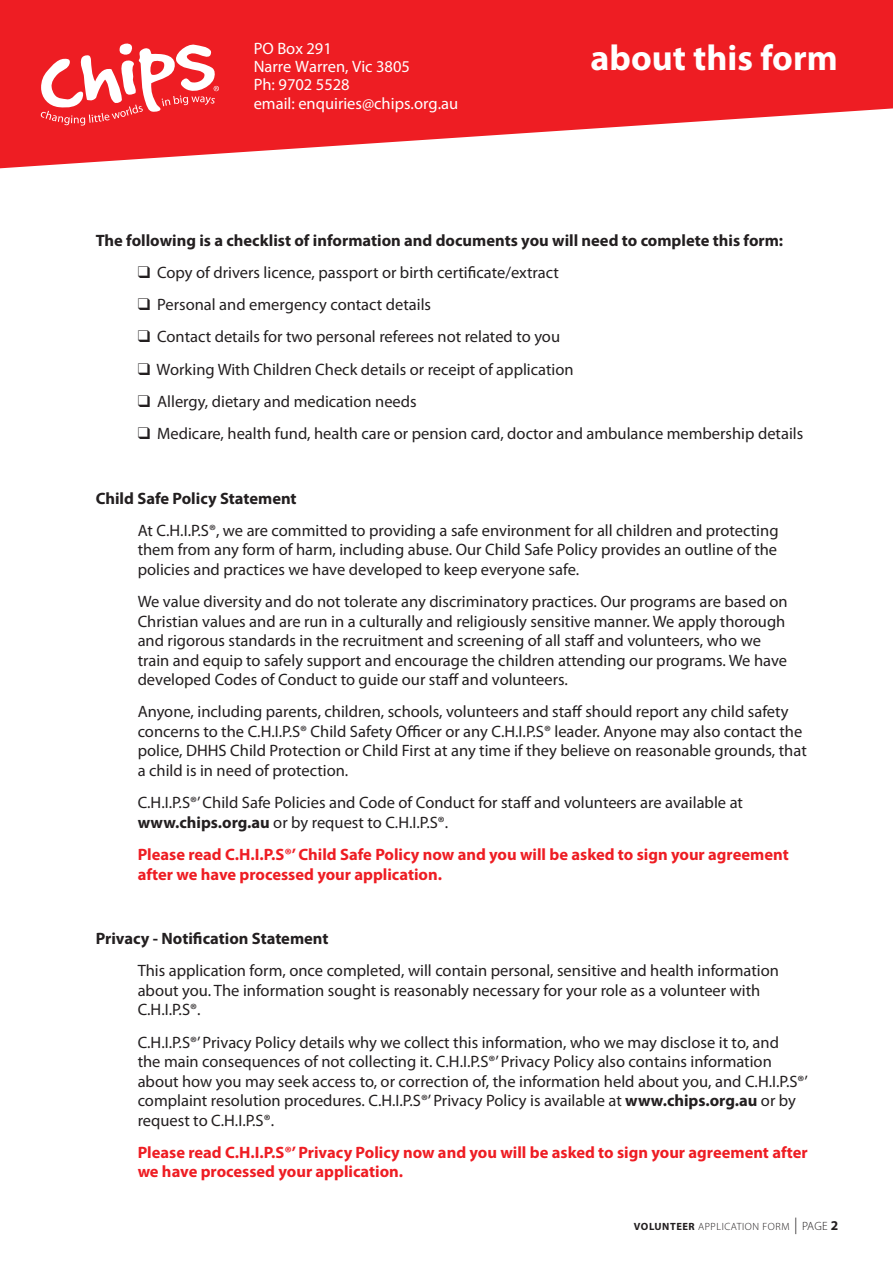
<style>
.page{position:relative;width:893px;height:1263px;background:#fff}
.page>*{position:absolute;margin:0;border:0;box-sizing:border-box;transform-origin:0 0}
.t1{font:700 36px "Myriad Pro";color:#fff}
.t2{font:16.5px/19.5px "Myriad Pro";color:#231f20}
.t3{font:700 16.5px/19.5px "Myriad Pro";color:#ee1d23}
.t4{font:700 16.5px "Myriad Pro";color:#231f20}
.t5{font:16.5px/18px "Myriad Pro";color:#fff}
.t6{font:300 10.5px "Myriad Pro";letter-spacing:.05em;color:#231f20}
.s1{font-weight:700}
.s2{font-size:16.5px}
.s3{font-size:12px}
.s4{font-weight:700;font-size:13.5px}
</style>
<div class="page">
<svg style="left:0;top:0;width:893px;height:168px;fill:#ee1d23"></svg>
<svg style="left:40px;top:43px;width:179px;height:83px"></svg>
<p class="t5" style="left:254px;top:40px;width:158px">PO Box 291<br>Narre Warren, Vic 3805</p>
<h1 class="t1" style="left:590px;top:34px;width:249px">about this form</h1>
<p class="t5" style="left:254px;top:76px;width:206px">Ph: 9702 5528<br>email: enquiries@chips.org.au</p>
<p class="t4" style="left:96px;top:229px;width:689px">The following is a checklist of information and documents you will need to complete this form:</p>
<p class="t2" style="left:138px;top:262px;width:423px">❑ Copy of drivers licence, passport or birth certificate/extract</p>
<p class="t2" style="left:138px;top:294px;width:295px">❑ Personal and emergency contact details</p>
<p class="t2" style="left:138px;top:327px;width:424px">❑ Contact details for two personal referees not related to you</p>
<p class="t2" style="left:138px;top:359px;width:437px">❑ Working With Children Check details or receipt of application</p>
<p class="t2" style="left:138px;top:391px;width:281px">❑ Allergy, dietary and medication needs</p>
<p class="t2" style="left:138px;top:424px;width:667px">❑ Medicare, health fund, health care or pension card, doctor and ambulance membership details</p>
<p class="t4" style="left:96px;top:487px;width:203px">Child Safe Policy Statement</p>
<p class="t2" style="left:138px;top:520px;width:642px;text-align:justify">At C.H.I.P.S®, we are committed to providing a safe environment for all children and protecting them from any form of harm, including abuse. Our Child Safe Policy provides an outline of the policies and practices we have developed to keep everyone safe.</p>
<p class="t2" style="left:138px;top:592px;width:652px">We value diversity and do not tolerate any discriminatory practices. Our programs are based on Christian values and are run in a culturally and religiously sensitive manner. We apply thorough and rigorous standards in the recruitment and screening of all staff and volunteers, who we train and equip to safely support and encourage the children attending our programs. We have developed Codes of Conduct to guide our staff and volunteers.</p>
<p class="t2" style="left:138px;top:702px;width:671px">Anyone, including parents, children, schools, volunteers and staff should report any child safety concerns to the C.H.I.P.S® Child Safety Officer or any C.H.I.P.S® leader. Anyone may also contact the police, DHHS Child Protection or Child First at any time if they believe on reasonable grounds, that a child is in need of protection.</p>
<p class="t2" style="left:138px;top:793px;width:607px">C.H.I.P.S®’ Child Safe Policies and Code of Conduct for staff and volunteers are available at <span class="s1">www.chips.org.au</span> or by request to C.H.I.P.S®.</p>
<p class="t3" style="left:138px;top:844px;width:652px">Please read C.H.I.P.S®’ Child Safe Policy now and you will be asked to sign your agreement after we have processed your application.</p>
<p class="t4" style="left:96px;top:928px;width:234px">Privacy - Notification Statement</p>
<p class="t2" style="left:138px;top:961px;width:643px">This application form, once completed, will contain personal, sensitive and health information about you. The information sought is reasonably necessary for your role as a volunteer with<br>C.H.I.P.S®.</p>
<p class="t2" style="left:138px;top:1032px;width:672px">C.H.I.P.S®’ Privacy Policy details why we collect this information, who we may disclose it to, and<br>the main consequences of not collecting it. C.H.I.P.S®’ Privacy Policy also contains information about how you may seek access to, or correction of, the information held about you, and C.H.I.P.S®’ complaint resolution procedures. C.H.I.P.S®’ Privacy Policy is available at <span class="s1">www.chips.org.au</span> or by request to C.H.I.P.S®.</p>
<p class="t3" style="left:138px;top:1142px;width:672px">Please read C.H.I.P.S®’ Privacy Policy now and you will be asked to sign your agreement after we have processed your application.</p>
<p class="t6" style="left:634px;top:1220px;width:206px"><span class="s1">VOLUNTEER</span> APPLICATION FORM <span class="s2">|</span> <span class="s3">PAGE</span> <span class="s4">2</span></p>
</div>
